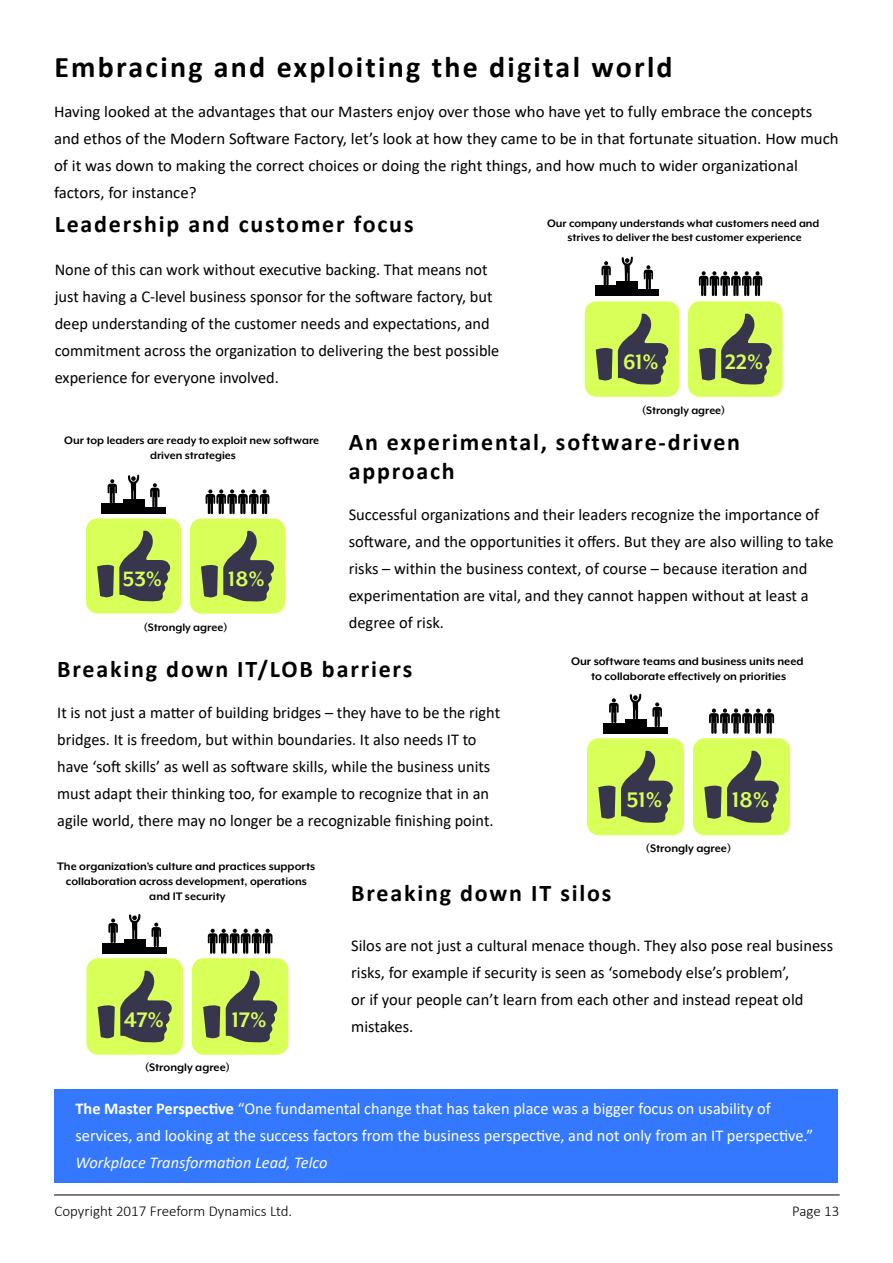
<style>
.page{position:relative;width:893px;height:1263px;background:#fff}
.page>*{position:absolute;margin:0;border:0;box-sizing:border-box;transform-origin:0 0}
.t1{font:700 30px "Calibri";letter-spacing:.075em;color:#000}
.t2{font:700 24.3px "Mr Eaves XL Mod OT";color:#d9ff59}
.t3{font:700 24.15px "Mr Eaves XL Mod OT";color:#d9ff59}
.t4{font:700 24px/28.8px "Calibri";letter-spacing:.075em;color:#000}
.t5{font:700 23.85px "Mr Eaves XL Mod OT";color:#d9ff59}
.t6{font:16.5px/27px "Calibri";color:#000}
.t7{font:16.5px/27px "Calibri";color:#fff}
.t8{font:italic 16.5px "Calibri";color:#fbfbfb}
.t9{font:300 15px "Calibri";color:#000}
.t10{font:700 12.6px/15px "Mr Eaves XL Mod OT";color:#000;text-align:center}
.t11{font:700 12.45px/14.9px "Mr Eaves XL Mod OT";color:#000;text-align:center}
.s1{font-weight:700}
</style>
<div class="page">
<div style="left:54px;top:1089px;width:783px;height:94px;background:#3378ff"></div>
<hr style="left:54px;top:1194px;width:785px;height:1px;background:#000">
<div style="left:585px;top:301px;width:94px;height:96px;background:#d9ff59;border-radius:12px"></div>
<svg style="left:618px;top:313px;width:51px;height:72px"></svg>
<svg style="left:596px;top:347px;width:16px;height:34px"></svg>
<div style="left:688px;top:301px;width:95px;height:96px;background:#d9ff59;border-radius:12px"></div>
<svg style="left:699px;top:313px;width:73px;height:72px"></svg>
<svg style="left:622px;top:257px;width:11px;height:25px"></svg>
<svg style="left:601px;top:261px;width:10px;height:25px"></svg>
<svg style="left:644px;top:265px;width:9px;height:25px"></svg>
<div style="left:617px;top:282px;width:21px;height:14px;background:#000"></div>
<div style="left:638px;top:290px;width:21px;height:6px;background:#000"></div>
<div style="left:596px;top:286px;width:21px;height:10px;background:#000"></div>
<svg style="left:699px;top:271px;width:63px;height:25px"></svg>
<div style="left:86px;top:518px;width:95px;height:95px;background:#d9ff59;border-radius:12px"></div>
<svg style="left:97px;top:530px;width:74px;height:72px"></svg>
<div style="left:190px;top:519px;width:95px;height:95px;background:#d9ff59;border-radius:12px"></div>
<svg style="left:201px;top:530px;width:73px;height:72px"></svg>
<svg style="left:108px;top:479px;width:9px;height:24px"></svg>
<svg style="left:150px;top:483px;width:10px;height:24px"></svg>
<svg style="left:128px;top:475px;width:12px;height:25px"></svg>
<div style="left:123px;top:500px;width:21px;height:14px;background:#000"></div>
<div style="left:144px;top:507px;width:21px;height:7px;background:#000"></div>
<div style="left:102px;top:503px;width:21px;height:11px;background:#000"></div>
<svg style="left:206px;top:489px;width:63px;height:25px"></svg>
<div style="left:587px;top:738px;width:97px;height:97px;background:#d9ff59;border-radius:12px"></div>
<svg style="left:621px;top:750px;width:52px;height:73px"></svg>
<svg style="left:598px;top:785px;width:17px;height:34px"></svg>
<div style="left:693px;top:738px;width:97px;height:97px;background:#d9ff59;border-radius:12px"></div>
<svg style="left:727px;top:750px;width:52px;height:73px"></svg>
<svg style="left:704px;top:785px;width:17px;height:34px"></svg>
<svg style="left:630px;top:694px;width:12px;height:25px"></svg>
<svg style="left:609px;top:698px;width:10px;height:25px"></svg>
<svg style="left:652px;top:702px;width:10px;height:25px"></svg>
<div style="left:625px;top:719px;width:21px;height:15px;background:#000"></div>
<div style="left:646px;top:727px;width:22px;height:7px;background:#000"></div>
<div style="left:603px;top:723px;width:22px;height:11px;background:#000"></div>
<svg style="left:709px;top:708px;width:65px;height:26px"></svg>
<div style="left:86px;top:958px;width:97px;height:97px;background:#d9ff59;border-radius:12px"></div>
<svg style="left:98px;top:970px;width:74px;height:73px"></svg>
<div style="left:192px;top:958px;width:96px;height:97px;background:#d9ff59;border-radius:12px"></div>
<svg style="left:226px;top:970px;width:52px;height:73px"></svg>
<svg style="left:203px;top:1005px;width:17px;height:34px"></svg>
<svg style="left:129px;top:914px;width:12px;height:25px"></svg>
<svg style="left:108px;top:918px;width:10px;height:25px"></svg>
<svg style="left:152px;top:922px;width:9px;height:25px"></svg>
<div style="left:124px;top:939px;width:21px;height:15px;background:#000"></div>
<div style="left:145px;top:947px;width:22px;height:7px;background:#000"></div>
<div style="left:102px;top:943px;width:22px;height:11px;background:#000"></div>
<svg style="left:208px;top:929px;width:65px;height:25px"></svg>
<h1 class="t1" style="left:54px;top:54px;width:620px">Embracing and exploiting the digital world</h1>
<p class="t6" style="left:54px;top:99px;width:786px">Having looked at the advantages that our Masters enjoy over those who have yet to fully embrace the concepts and ethos of the Modern Software Factory, let’s look at how they came to be in that fortunate situation. How much of it was down to making the correct choices or doing the right things, and how much to wider organizational factors, for instance?</p>
<h3 class="t4" style="left:55px;top:212px;width:360px">Leadership and customer focus</h3>
<p class="t6" style="left:55px;top:257px;width:446px">None of this can work without executive backing. That means not just having a C-level business sponsor for the software factory, but deep understanding of the customer needs and expectations, and commitment across the organization to delivering the best possible experience for everyone involved.</p>
<p class="t11" style="left:547px;top:215px;width:274px">Our company understands what customers need and strives to deliver the best customer experience</p>
<h3 class="t5" style="left:623px;top:350px;width:37px">61%</h3>
<h3 class="t5" style="left:725px;top:350px;width:40px">22%</h3>
<p class="t11" style="left:642px;top:403px;width:85px">(Strongly agree)</p>
<p class="t11" style="left:64px;top:433px;width:256px">Our top leaders are ready to exploit new software driven strategies</p>
<h3 class="t5" style="left:123px;top:567px;width:41px">53%</h3>
<h3 class="t5" style="left:228px;top:567px;width:38px">18%</h3>
<p class="t11" style="left:144px;top:619px;width:85px">(Strongly agree)</p>
<h3 class="t4" style="left:349px;top:429px;width:393px">An experimental, software-driven approach</h3>
<p class="t6" style="left:349px;top:502px;width:486px">Successful organizations and their leaders recognize the importance of software, and the opportunities it offers. But they are also willing to take risks – within the business context, of course – because iteration and experimentation are vital, and they cannot happen without at least a degree of risk.</p>
<h3 class="t4" style="left:57px;top:657px;width:356px">Breaking down IT/LOB barriers</h3>
<p class="t6" style="left:57px;top:700px;width:444px">It is not just a matter of building bridges – they have to be the right bridges. It is freedom, but within boundaries. It also needs IT to have ‘soft skills’ as well as software skills, while the business units must adapt their thinking too, for example to recognize that in an agile world, there may no longer be a recognizable finishing point.</p>
<p class="t10" style="left:571px;top:654px;width:234px">Our software teams and business units need to collaborate effectively on priorities</p>
<h2 class="t2" style="left:627px;top:788px;width:37px">51%</h2>
<h2 class="t2" style="left:732px;top:788px;width:39px">18%</h2>
<p class="t10" style="left:646px;top:840px;width:87px">(Strongly agree)</p>
<p class="t10" style="left:57px;top:859px;width:259px">The organization’s culture and practices supports collaboration across development, operations and IT security</p>
<h3 class="t3" style="left:124px;top:1008px;width:42px">47%</h3>
<h3 class="t3" style="left:232px;top:1008px;width:36px">17%</h3>
<p class="t10" style="left:145px;top:1060px;width:86px">(Strongly agree)</p>
<h3 class="t4" style="left:351px;top:881px;width:262px">Breaking down IT silos</h3>
<p class="t6" style="left:351px;top:933px;width:483px">Silos are not just a cultural menace though. They also pose real business risks, for example if security is seen as ‘somebody else’s problem’,<br>or if your people can’t learn from each other and instead repeat old mistakes.</p>
<p class="t7" style="left:75px;top:1097px;width:739px"><span class="s1">The Master Perspective</span> “One fundamental change that has taken place was a bigger focus on usability of services, and looking at the success factors from the business perspective, and not only from an IT perspective.”</p>
<p class="t8" style="left:75px;top:1156px;width:253px">Workplace Transformation Lead, Telco</p>
<p class="t9" style="left:54px;top:1204px;width:239px">Copyright 2017 Freeform Dynamics Ltd.</p>
<p class="t9" style="left:792px;top:1204px;width:49px">Page 13</p>
</div>
